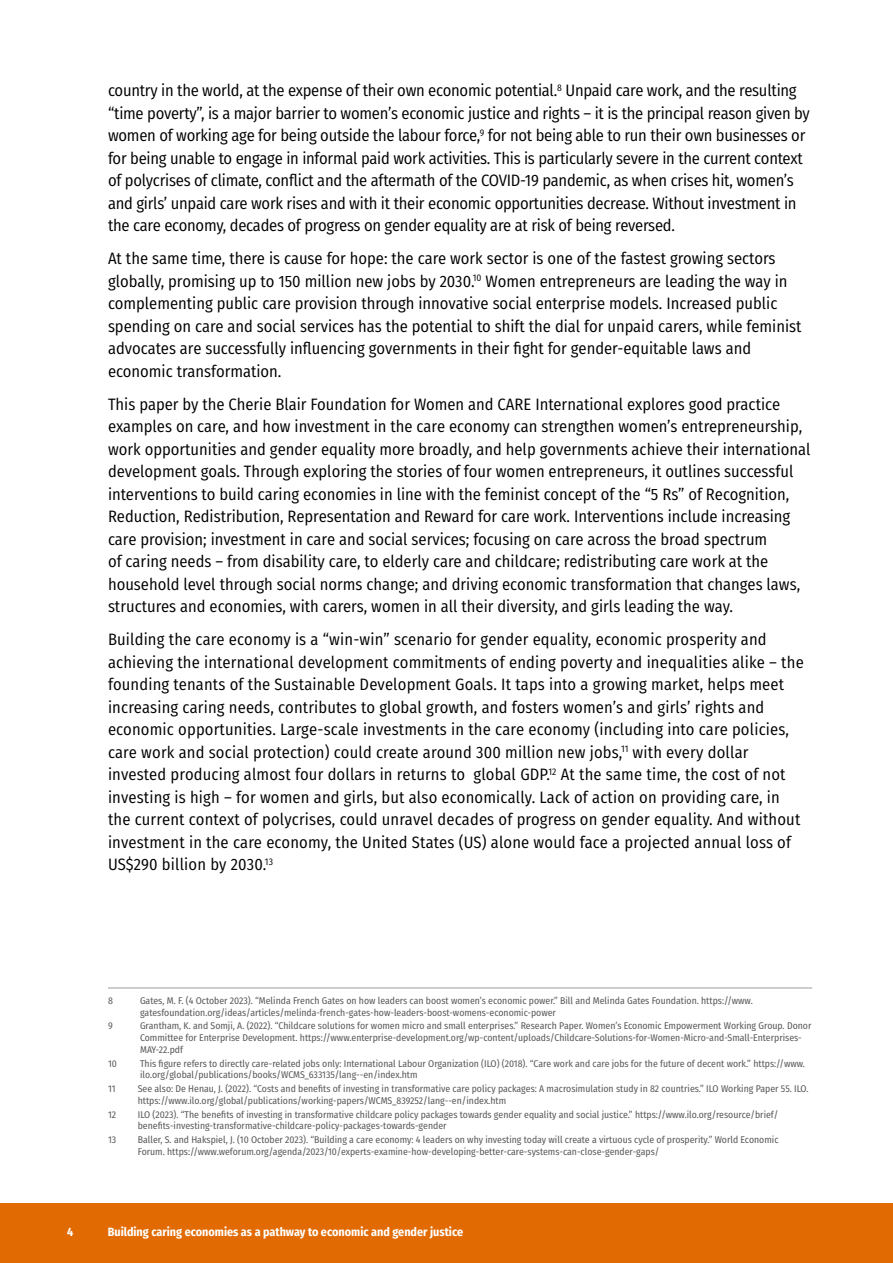
<style>
.page{position:relative;width:893px;height:1263px;background:#fff}
.page>*{position:absolute;margin:0;border:0;box-sizing:border-box;transform-origin:0 0}
.t1{font:16.5px/22.5px "Fira Sans Condensed";color:#000}
.t2{font:700 12px "Fira Sans Condensed";color:#fff}
.t3{font:9.75px/11.7px "Fira Sans Condensed";color:#5a5a59}
</style>
<div class="page">
<div style="left:0;top:1203px;width:893px;height:60px;background:#e16a03"></div>
<hr style="left:108px;top:988px;width:704px;height:1px;background:#9d9d9c">
<p class="t1" style="left:108px;top:79px;width:703px">country in the world, at the expense of their own economic potential.<sup>8</sup> Unpaid care work, and the resulting “time poverty”, is a major barrier to women’s economic justice and rights – it is the principal reason given by women of working age for being outside the labour force,<sup>9</sup> for not being able to run their own businesses or for being unable to engage in informal paid work activities. This is particularly severe in the current context of polycrises of climate, conflict and the aftermath of the COVID-19 pandemic, as when crises hit, women’s and girls’ unpaid care work rises and with it their economic opportunities decrease. Without investment in the care economy, decades of progress on gender equality are at risk of being reversed.</p>
<p class="t1" style="left:108px;top:247px;width:695px">At the same time, there is cause for hope: the care work sector is one of the fastest growing sectors globally, promising up to 150 million new jobs by 2030.<sup>10</sup> Women entrepreneurs are leading the way in complementing public care provision through innovative social enterprise models. Increased public spending on care and social services has the potential to shift the dial for unpaid carers, while feminist advocates are successfully influencing governments in their fight for gender-equitable laws and economic transformation.</p>
<p class="t1" style="left:108px;top:392px;width:704px">This paper by the Cherie Blair Foundation for Women and CARE International explores good practice examples on care, and how investment in the care economy can strengthen women’s entrepreneurship, work opportunities and gender equality more broadly, and help governments achieve their international development goals. Through exploring the stories of four women entrepreneurs, it outlines successful interventions to build caring economies in line with the feminist concept of the “5 Rs” of Recognition, Reduction, Redistribution, Representation and Reward for care work. Interventions include increasing care provision; investment in care and social services; focusing on care across the broad spectrum<br>of caring needs – from disability care, to elderly care and childcare; redistributing care work at the household level through social norms change; and driving economic transformation that changes laws, structures and economies, with carers, women in all their diversity, and girls leading the way.</p>
<p class="t1" style="left:108px;top:628px;width:697px">Building the care economy is a “win-win” scenario for gender equality, economic prosperity and achieving the international development commitments of ending poverty and inequalities alike – the founding tenants of the Sustainable Development Goals. It taps into a growing market, helps meet increasing caring needs, contributes to global growth, and fosters women’s and girls’ rights and economic opportunities. Large-scale investments in the care economy (including into care policies, care work and social protection) could create around 300 million new jobs,<sup>11</sup> with every dollar invested producing almost four dollars in returns to global GDP.<sup>12</sup> At the same time, the cost of not investing is high – for women and girls, but also economically. Lack of action on providing care, in the current context of polycrises, could unravel decades of progress on gender equality. And without investment in the care economy, the United States (US) alone would face a projected annual loss of US$290 billion by 2030.<sup>13</sup></p>
<p class="t3" style="left:108px;top:994px;width:6px">8</p>
<p class="t3" style="left:140px;top:994px;width:614px">Gates, M. F. (4 October 2023). “Melinda French Gates on how leaders can boost women’s economic power.” Bill and Melinda Gates Foundation. https://www. gatesfoundation.org/ideas/articles/melinda-french-gates-how-leaders-boost-womens-economic-power</p>
<p class="t3" style="left:108px;top:1020px;width:6px">9</p>
<p class="t3" style="left:140px;top:1020px;width:673px">Grantham, K. and Somji, A. (2022). “Childcare solutions for women micro and small enterprises.” Research Paper. Women’s Economic Empowerment Working Group. Donor<br>Committee for Enterprise Development. https://www.enterprise-development.org/wp-content/uploads/Childcare-Solutions-for-Women-Micro-and-Small-Enterprises-<br>MAY-22.pdf</p>
<p class="t3" style="left:108px;top:1057px;width:10px">10</p>
<p class="t3" style="left:140px;top:1057px;width:666px">This figure refers to directly care-related jobs only: International Labour Organization (ILO) (2018). “Care work and care jobs for the future of decent work.” https://www. ilo.org/global/publications/books/WCMS_633135/lang--en/index.htm</p>
<p class="t3" style="left:108px;top:1083px;width:9px">11</p>
<p class="t3" style="left:138px;top:1083px;width:672px">See also: De Henau, J. (2022). “Costs and benefits of investing in transformative care policy packages: A macrosimulation study in 82 countries.” ILO Working Paper 55. ILO. https://www.ilo.org/global/publications/working-papers/WCMS_839252/lang--en/index.htm</p>
<p class="t3" style="left:108px;top:1108px;width:10px">12</p>
<p class="t3" style="left:138px;top:1108px;width:642px">ILO (2023). “The benefits of investing in transformative childcare policy packages towards gender equality and social justice.” https://www.ilo.org/resource/brief/ benefits-investing-transformative-childcare-policy-packages-towards-gender</p>
<p class="t3" style="left:108px;top:1134px;width:10px">13</p>
<p class="t3" style="left:138px;top:1134px;width:642px">Baller, S. and Hakspiel, J. (10 October 2023). “Building a care economy: 4 leaders on why investing today will create a virtuous cycle of prosperity.” World Economic<br>Forum. https://www.weforum.org/agenda/2023/10/experts-examine-how-developing-better-care-systems-can-close-gender-gaps/</p>
<p class="t2" style="left:67px;top:1222px;width:8px">4</p>
<p class="t2" style="left:108px;top:1222px;width:357px">Building caring economies as a pathway to economic and gender justice</p>
</div>
